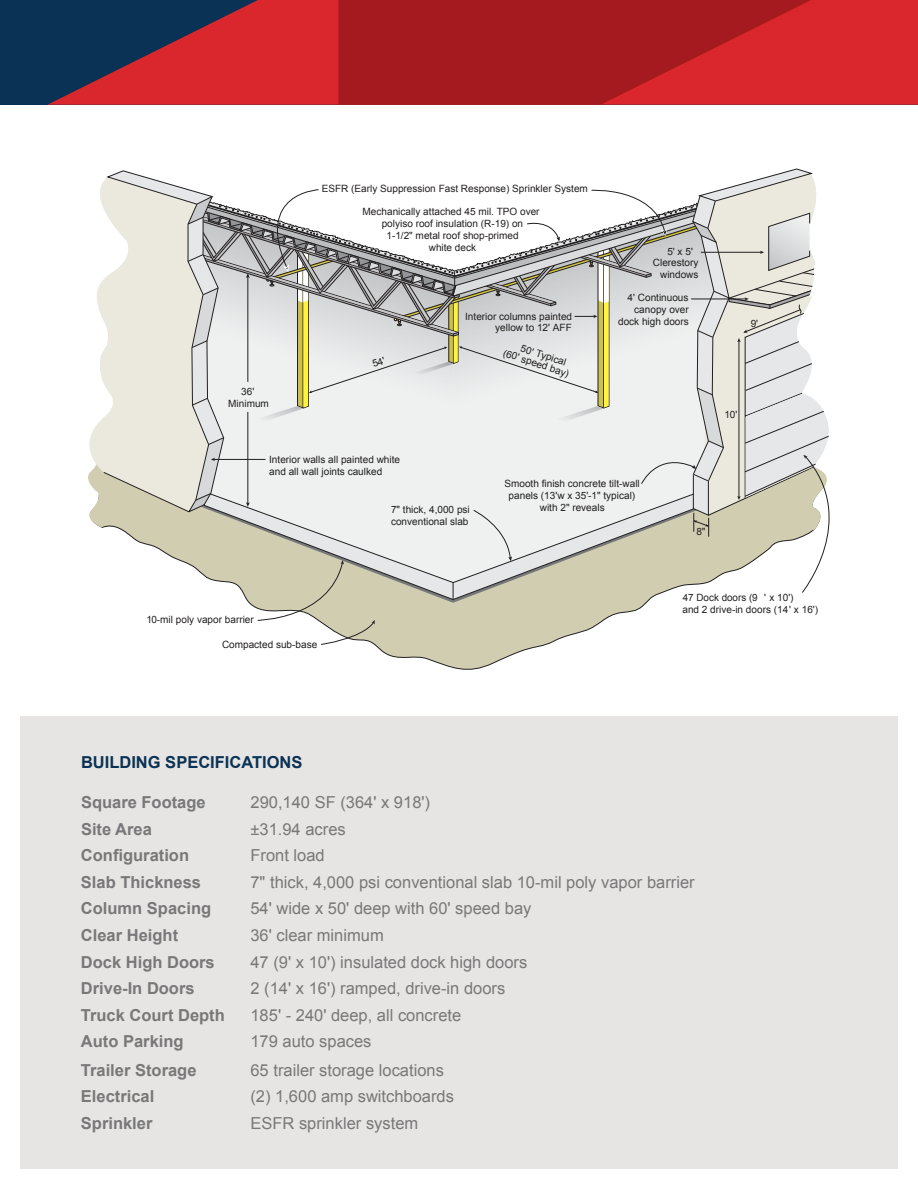
<style>
.page{position:relative;width:918px;height:1188px;background:#fff}
.page>*{position:absolute;margin:0;border:0;box-sizing:border-box;transform-origin:0 0}
.t1{font:16.5px "Arial";color:#78787a}
.t2{font:700 16.5px "Arial";color:#78787a}
.t3{font:700 16.5px "Arial";color:#0a3255}
.t4{font:10.05px/12px "Arial";color:#221f20}
</style>
<div class="page">
<div style="left:0;top:0;width:918px;height:105px;background:#0a3255"></div>
<svg style="left:47px;top:0;width:871px;height:105px;fill:#d9272d"></svg>
<svg style="left:338px;top:0;width:500px;height:105px;background:#b11d22"></svg>
<div style="left:20px;top:716px;width:878px;height:452px;background:#e7e5e3"></div>
<svg style="left:374px;top:645px;width:172px;height:25px"></svg>
<svg style="left:88px;top:168px;width:742px;height:477px"></svg>
<p class="t4" style="left:322px;top:183px;width:268px">ESFR (Early Suppression Fast Response) Sprinkler System</p>
<p class="t4" style="left:363px;top:206px;width:179px;text-align:center">Mechanically attached 45 mil. TPO over polyiso roof insulation (R-19) on<br>1-1/2" metal roof shop-primed<br>white deck</p>
<p class="t4" style="left:465px;top:310px;width:108px;line-height:11.6px;text-align:right">Interior columns painted yellow to 12' AFF</p>
<p class="t4" style="left:228px;top:386px;width:42px;text-align:center">36'<br>Minimum</p>
<p class="t4" style="left:269px;top:454px;width:132px">Interior walls all painted white and all wall joints caulked</p>
<p class="t4" style="left:508px;top:338px;width:70px;line-height:9.9px;text-indent:15px;rotate:18deg">50' Typical (60' speed bay)</p>
<p class="t4" style="left:667px;top:245px;width:27px">5' x 5'</p>
<p class="t4" style="left:653px;top:257px;width:47px">Clerestory</p>
<p class="t4" style="left:660px;top:268px;width:40px">windows</p>
<p class="t4" style="left:618px;top:292px;width:72px;text-align:right">4' Continuous canopy over dock high doors</p>
<p class="t4" style="left:504px;top:478px;width:137px">Smooth finish concrete tilt-wall</p>
<p class="t4" style="left:509px;top:490px;width:128px">panels (13'w x 35'-1" typical)</p>
<p class="t4" style="left:391px;top:504px;width:80px">7" thick, 4,000 psi</p>
<p class="t4" style="left:540px;top:502px;width:66px">with 2" reveals</p>
<p class="t4" style="left:391px;top:516px;width:79px">conventional slab</p>
<p class="t4" style="left:696px;top:525px;width:11px">8"</p>
<p class="t4" style="left:751px;top:317px;width:9px">9'</p>
<p class="t4" style="left:724px;top:408px;width:15px">10'</p>
<p class="t4" style="left:147px;top:614px;width:109px">10-mil poly vapor barrier</p>
<p class="t4" style="left:222px;top:638px;width:97px">Compacted sub-base</p>
<p class="t4" style="left:682px;top:591px;width:137px">47 Dock doors (9 ' x 10')<br>and 2 drive-in doors (14' x 16')</p>
<h1 class="t3" style="left:81px;top:752px;width:223px">BUILDING SPECIFICATIONS</h1>
<h1 class="t2" style="left:81px;top:792px;width:126px">Square Footage</h1>
<h1 class="t1" style="left:251px;top:792px;width:181px">290,140 SF (364' x 918')</h1>
<h1 class="t2" style="left:81px;top:818px;width:72px">Site Area</h1>
<h1 class="t1" style="left:250px;top:818px;width:97px">±31.94 acres</h1>
<h1 class="t2" style="left:81px;top:845px;width:110px">Configuration</h1>
<h1 class="t1" style="left:250px;top:845px;width:76px">Front load</h1>
<h1 class="t2" style="left:81px;top:871px;width:122px">Slab Thickness</h1>
<h1 class="t1" style="left:250px;top:871px;width:446px">7" thick, 4,000 psi conventional slab 10-mil poly vapor barrier</h1>
<h1 class="t2" style="left:81px;top:898px;width:132px">Column Spacing</h1>
<h1 class="t1" style="left:250px;top:898px;width:282px">54' wide x 50' deep with 60' speed bay</h1>
<h1 class="t2" style="left:81px;top:924px;width:99px">Clear Height</h1>
<h1 class="t1" style="left:250px;top:924px;width:135px">36' clear minimum</h1>
<h1 class="t2" style="left:81px;top:951px;width:135px">Dock High Doors</h1>
<h1 class="t1" style="left:250px;top:951px;width:278px">47 (9' x 10') insulated dock high doors</h1>
<h1 class="t2" style="left:81px;top:977px;width:115px">Drive-In Doors</h1>
<h1 class="t1" style="left:250px;top:978px;width:256px">2 (14' x 16') ramped, drive-in doors</h1>
<h1 class="t2" style="left:81px;top:1004px;width:145px">Truck Court Depth</h1>
<h1 class="t1" style="left:250px;top:1004px;width:212px">185' - 240' deep, all concrete</h1>
<h1 class="t2" style="left:81px;top:1031px;width:104px">Auto Parking</h1>
<h1 class="t1" style="left:250px;top:1031px;width:123px">179 auto spaces</h1>
<h1 class="t2" style="left:81px;top:1059px;width:117px">Trailer Storage</h1>
<h1 class="t1" style="left:250px;top:1059px;width:195px">65 trailer storage locations</h1>
<h1 class="t2" style="left:81px;top:1085px;width:75px">Electrical</h1>
<h1 class="t1" style="left:250px;top:1086px;width:205px">(2) 1,600 amp switchboards</h1>
<h1 class="t2" style="left:81px;top:1112px;width:73px">Sprinkler</h1>
<h1 class="t1" style="left:250px;top:1112px;width:169px">ESFR sprinkler system</h1>
</div>
